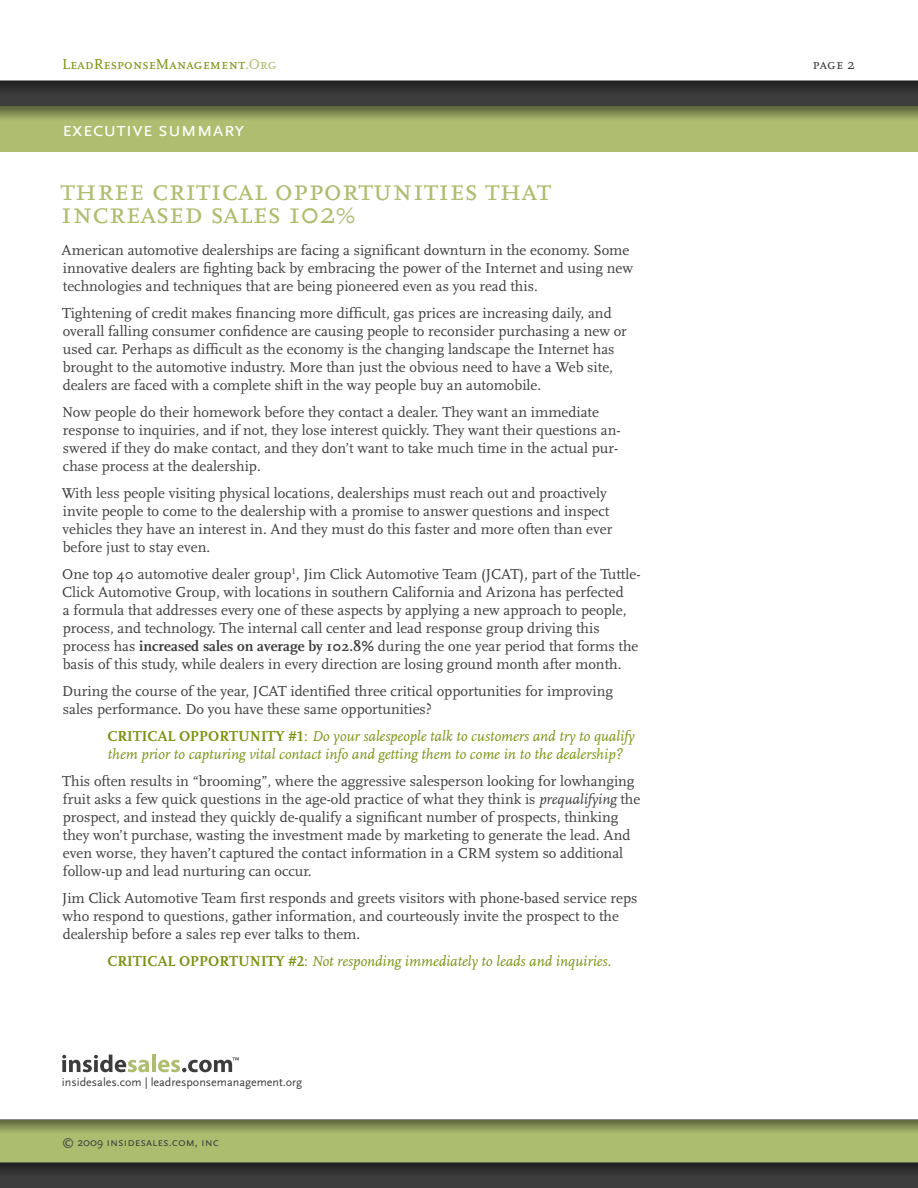
<style>
.page{position:relative;width:918px;height:1188px;background:#fff}
.page>*{position:absolute;margin:0;border:0;box-sizing:border-box;transform-origin:0 0}
.t1{font:31.5px "Scala Caps";color:#aebd6f}
.t2{font:21px "Scala Sans Caps";color:#fff}
.tier1{font:15px/18px "Scala";color:#3c3c3c}
.body_1{font:15px/18px "Scala";color:#3c3c3c}
.tier1-2{font:italic 15px/18px "Scala";color:#799210}
.body_1-2{font:italic 15px "Scala";color:#799210}
.t3{font:15px "Scala Caps";color:#799210}
.t4{font:15px "Scala Caps";color:#3c3c3c}
.t5{font:12px "Scala Sans";color:#3c3c3c}
.t6{font:12px "Scala Sans Caps";color:#3c3c3c}
.s1{color:#aebd6f}
.s2{font-family:"Scala"}
.s3{font-family:"Scala";font-size:22.5px}
.s4{font-weight:700}
.s5{font-weight:700;font-style:normal}
.s6{font-family:"Scala Figures";font-weight:700;font-style:normal}
.s7{font-style:normal}
.s8{font-style:italic}
.s9{font-family:"Scala Sans"}
</style>
<div class="page">
<svg style="left:0;top:81px;width:918px;height:25px;background:#343434"></svg>
<div style="left:0;top:1162px;width:918px;height:26px;background:#3c3c3c"></div>
<svg style="left:0;top:1120px;width:918px;height:42px;background:#9fae67"></svg>
<img style="left:0;top:1162px;width:918px;height:10px">
<svg style="left:62px;top:1055px;width:87px;height:17px"></svg>
<hr style="left:152px;top:1055px;width:4px;height:17px;background:#aebd6f">
<svg style="left:158px;top:1057px;width:81px;height:15px"></svg>
<svg style="left:0;top:106px;width:918px;height:46px;background:#a0ae66"></svg>
<p class="t3" style="left:62px;top:56px;width:216px">LeadResponseManagement<span class="s1">.Org</span></p>
<p class="t4" style="left:813px;top:56px;width:44px">page <span class="s2">2</span></p>
<p class="t2" style="left:62px;top:118px;width:184px">executive summary</p>
<p class="t1" style="left:61px;top:173px;width:492px">three critical opportunities that</p>
<p class="t1" style="left:61px;top:195px;width:296px">increased sales <span class="s2">102</span><span class="s3">%</span></p>
<p class="tier1" style="left:62px;top:241px;width:573px">American automotive dealerships are facing a significant downturn in the economy. Some innovative dealers are fighting back by embracing the power of the Internet and using new technologies and techniques that are being pioneered even as you read this.</p>
<p class="tier1" style="left:62px;top:304px;width:566px">Tightening of credit makes financing more difficult, gas prices are increasing daily, and overall falling consumer confidence are causing people to reconsider purchasing a new or used car. Perhaps as difficult as the economy is the changing landscape the Internet has brought to the automotive industry. More than just the obvious need to have a Web site, dealers are faced with a complete shift in the way people buy an automobile.</p>
<p class="tier1" style="left:62px;top:403px;width:560px">Now people do their homework before they contact a dealer. They want an immediate response to inquiries, and if not, they lose interest quickly. They want their questions an&shy;swered if they do make contact, and they don’t want to take much time in the actual pur&shy;chase process at the dealership.</p>
<p class="tier1" style="left:62px;top:484px;width:552px">With less people visiting physical locations, dealerships must reach out and proactively invite people to come to the dealership with a promise to answer questions and inspect vehicles they have an interest in. And they must do this faster and more often than ever before just to stay even.</p>
<p class="tier1" style="left:62px;top:565px;width:580px">One top 40 automotive dealer group<sup>1</sup>, Jim Click Automotive Team (JCAT), part of the Tuttle-Click Automotive Group, with locations in southern California and Arizona has perfected<br>a formula that addresses every one of these aspects by applying a new approach to people, process, and technology. The internal call center and lead response group driving this process has <span class="s4">increased sales on average by 102.8%</span> during the one year period that forms the basis of this study, while dealers in every direction are losing ground month after month.</p>
<p class="tier1" style="left:62px;top:682px;width:552px">During the course of the year, JCAT identified three critical opportunities for improving sales performance. Do you have these same opportunities?</p>
<p class="tier1-2" style="left:107px;top:727px;width:529px"><span class="s5">CRITICAL OPPORTUNITY #</span><span class="s6">1</span><span class="s7">:</span> Do your salespeople talk to customers and try to qualify them prior to capturing vital contact info and getting them to come in to the dealership?</p>
<p class="body_1" style="left:62px;top:772px;width:580px">This often results in “brooming”, where the aggressive salesperson looking for lowhanging fruit asks a few quick questions in the age-old practice of what they think is <span class="s8">prequalifying</span> the prospect, and instead they quickly de-qualify a significant number of prospects, thinking they won’t purchase, wasting the investment made by marketing to generate the lead. And even worse, they haven’t captured the contact information in a CRM system so additional follow-up and lead nurturing can occur.</p>
<p class="body_1" style="left:62px;top:889px;width:577px">Jim Click Automotive Team first responds and greets visitors with phone-based service reps who respond to questions, gather information, and courteously invite the prospect to the dealership before a sales rep ever talks to them.</p>
<p class="body_1-2" style="left:107px;top:953px;width:505px"><span class="s5">CRITICAL OPPORTUNITY #</span><span class="s6">2</span><span class="s7">:</span> Not responding immediately to leads and inquiries.</p>
<p class="t5" style="left:62px;top:1076px;width:242px">insidesales.com | leadresponsemanagement.org</p>
<p class="t6" style="left:62px;top:1135px;width:158px"><span class="s9">© 2009</span> insidesales.com, inc</p>
</div>
